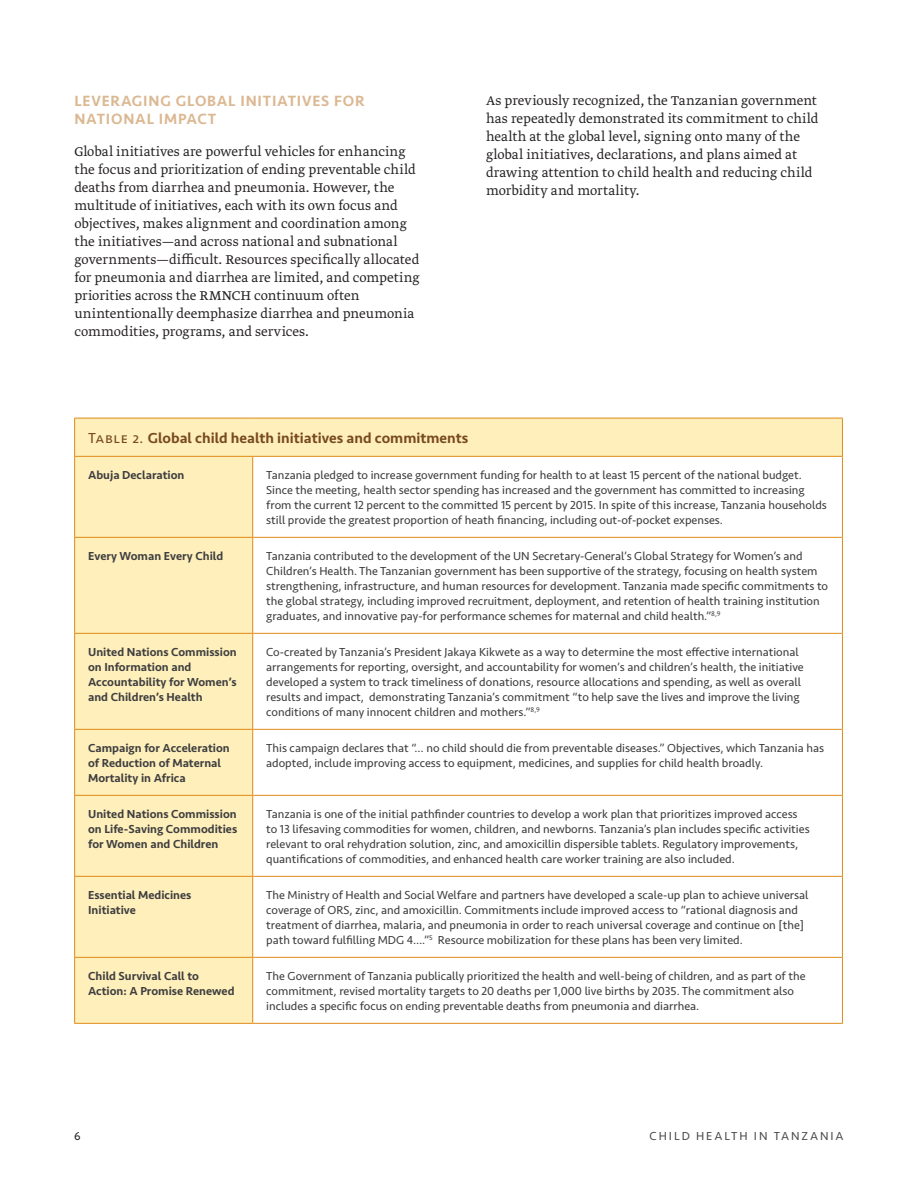
<style>
.page{position:relative;width:918px;height:1188px;background:#fff}
.page>*{position:absolute;margin:0;border:0;box-sizing:border-box;transform-origin:0 0}
.headA{font:500 15.3px/18px "Seravek";letter-spacing:.05em;color:#dbb892}
.body{font:300 15px/18px "Greta Text Pro";letter-spacing:.005em;color:#231f20}
.table_title{font:500 15px "Seravek";color:#784a1d}
.table_body{font:12px/15px "Seravek";color:#3e3e3f}
.table_header{font:500 12px/15px "Seravek";color:#3e3e3f}
.t1{font:12px "Seravek";letter-spacing:.16em;color:#4b4c4d}
.t2{font:12px "Seravek";color:#231f20}
.s1{font-weight:400}
</style>
<div class="page">
<svg style="left:75px;top:419px;width:767px;height:604px"></svg>
<hr style="left:842px;top:418px;width:1px;height:38px;background:#df8b17">
<hr style="left:253px;top:456px;width:590px;height:1px;background:#df8b17">
<hr style="left:842px;top:457px;width:1px;height:80px;background:#df8b17">
<hr style="left:253px;top:537px;width:590px;height:1px;background:#df8b17">
<hr style="left:842px;top:538px;width:1px;height:95px;background:#df8b17">
<hr style="left:253px;top:633px;width:590px;height:1px;background:#df8b17">
<hr style="left:842px;top:634px;width:1px;height:95px;background:#df8b17">
<hr style="left:253px;top:729px;width:590px;height:1px;background:#df8b17">
<hr style="left:842px;top:730px;width:1px;height:65px;background:#df8b17">
<hr style="left:253px;top:795px;width:590px;height:1px;background:#df8b17">
<hr style="left:842px;top:796px;width:1px;height:80px;background:#df8b17">
<hr style="left:253px;top:876px;width:590px;height:1px;background:#df8b17">
<hr style="left:842px;top:877px;width:1px;height:80px;background:#df8b17">
<hr style="left:253px;top:957px;width:590px;height:1px;background:#df8b17">
<hr style="left:842px;top:958px;width:1px;height:65px;background:#df8b17">
<hr style="left:253px;top:1023px;width:590px;height:1px;background:#df8b17">
<hr style="left:74px;top:418px;width:179px;height:1px;background:#df8b17">
<hr style="left:74px;top:418px;width:1px;height:38px;background:#df8b17">
<hr style="left:253px;top:418px;width:590px;height:1px;background:#df8b17">
<hr style="left:74px;top:456px;width:179px;height:1px;background:#df8b17">
<hr style="left:74px;top:457px;width:1px;height:80px;background:#df8b17">
<hr style="left:252px;top:457px;width:1px;height:80px;background:#df8b17">
<hr style="left:74px;top:537px;width:179px;height:1px;background:#df8b17">
<hr style="left:74px;top:538px;width:1px;height:95px;background:#df8b17">
<hr style="left:252px;top:538px;width:1px;height:95px;background:#df8b17">
<hr style="left:74px;top:633px;width:179px;height:1px;background:#df8b17">
<hr style="left:74px;top:634px;width:1px;height:95px;background:#df8b17">
<hr style="left:252px;top:634px;width:1px;height:95px;background:#df8b17">
<hr style="left:74px;top:729px;width:179px;height:1px;background:#df8b17">
<hr style="left:74px;top:730px;width:1px;height:65px;background:#df8b17">
<hr style="left:252px;top:730px;width:1px;height:65px;background:#df8b17">
<hr style="left:74px;top:795px;width:179px;height:1px;background:#df8b17">
<hr style="left:74px;top:796px;width:1px;height:80px;background:#df8b17">
<hr style="left:252px;top:796px;width:1px;height:80px;background:#df8b17">
<hr style="left:74px;top:876px;width:179px;height:1px;background:#df8b17">
<hr style="left:74px;top:877px;width:1px;height:80px;background:#df8b17">
<hr style="left:252px;top:877px;width:1px;height:80px;background:#df8b17">
<hr style="left:74px;top:957px;width:179px;height:1px;background:#df8b17">
<hr style="left:74px;top:958px;width:1px;height:65px;background:#df8b17">
<hr style="left:252px;top:958px;width:1px;height:65px;background:#df8b17">
<hr style="left:74px;top:1023px;width:179px;height:1px;background:#df8b17">
<p class="headA" style="left:74px;top:92px;width:292px">LEVERAGING GLOBAL INITIATIVES FOR<br>NATIONAL IMPACT</p>
<p class="body" style="left:74px;top:143px;width:347px">Global initiatives are powerful vehicles for enhancing the focus and prioritization of ending preventable child deaths from diarrhea and pneumonia. However, the multitude of initiatives, each with its own focus and objectives, makes alignment and coordination among the initiatives—and across national and subnational governments—difficult. Resources specifically allocated for pneumonia and diarrhea are limited, and competing priorities across the RMNCH continuum often unintentionally deemphasize diarrhea and pneumonia commodities, programs, and services.</p>
<p class="body" style="left:486px;top:92px;width:334px">As previously recognized, the Tanzanian government has repeatedly demonstrated its commitment to child health at the global level, signing onto many of the global initiatives, declarations, and plans aimed at drawing attention to child health and reducing child morbidity and mortality.</p>
<p class="table_title" style="left:88px;top:429px;width:382px"><span class="s1">Table 2.</span> Global child health initiatives and commitments</p>
<p class="table_header" style="left:88px;top:467px;width:98px">Abuja Declaration</p>
<p class="table_body" style="left:266px;top:468px;width:562px">Tanzania pledged to increase government funding for health to at least 15 percent of the national budget.<br>Since the meeting, health sector spending has increased and the government has committed to increasing from the current 12 percent to the committed 15 percent by 2015. In spite of this increase, Tanzania households still provide the greatest proportion of heath financing, including out-of-pocket expenses.</p>
<p class="table_header" style="left:88px;top:548px;width:137px">Every Woman Every Child</p>
<p class="table_body" style="left:266px;top:549px;width:564px">Tanzania contributed to the development of the UN Secretary-General’s Global Strategy for Women’s and Children’s Health. The Tanzanian government has been supportive of the strategy, focusing on health system strengthening, infrastructure, and human resources for development. Tanzania made specific commitments to the global strategy, including improved recruitment, deployment, and retention of health training institution graduates, and innovative pay-for performance schemes for maternal and child health.”<sup>8,9</sup></p>
<p class="table_header" style="left:88px;top:644px;width:150px">United Nations Commission on Information and<br>Accountability for Women’s and Children’s Health</p>
<p class="table_body" style="left:266px;top:645px;width:539px">Co-created by Tanzania’s President Jakaya Kikwete as a way to determine the most effective international arrangements for reporting, oversight, and accountability for women’s and children’s health, the initiative developed a system to track timeliness of donations, resource allocations and spending, as well as overall results and impact, demonstrating Tanzania’s commitment “to help save the lives and improve the living conditions of many innocent children and mothers.”<sup>8,9</sup></p>
<p class="table_header" style="left:88px;top:740px;width:143px">Campaign for Acceleration of Reduction of Maternal<br>Mortality in Africa</p>
<p class="table_body" style="left:266px;top:741px;width:559px">This campaign declares that “… no child should die from preventable diseases.” Objectives, which Tanzania has adopted, include improving access to equipment, medicines, and supplies for child health broadly.</p>
<p class="table_header" style="left:88px;top:806px;width:151px;text-align:justify">United Nations Commission on Life-Saving Commodities for Women and Children</p>
<p class="table_body" style="left:266px;top:807px;width:545px">Tanzania is one of the initial pathfinder countries to develop a work plan that prioritizes improved access to 13 lifesaving commodities for women, children, and newborns. Tanzania’s plan includes specific activities relevant to oral rehydration solution, zinc, and amoxicillin dispersible tablets. Regulatory improvements, quantifications of commodities, and enhanced health care worker training are also included.</p>
<p class="table_header" style="left:88px;top:887px;width:105px">Essential Medicines<br>Initiative</p>
<p class="table_body" style="left:266px;top:888px;width:544px">The Ministry of Health and Social Welfare and partners have developed a scale-up plan to achieve universal coverage of ORS, zinc, and amoxicillin. Commitments include improved access to “rational diagnosis and treatment of diarrhea, malaria, and pneumonia in order to reach universal coverage and continue on [the] path toward fulfilling MDG 4….”<sup>5</sup> Resource mobilization for these plans has been very limited.</p>
<p class="table_header" style="left:88px;top:968px;width:148px">Child Survival Call to<br>Action: A Promise Renewed</p>
<p class="table_body" style="left:266px;top:969px;width:541px">The Government of Tanzania publically prioritized the health and well-being of children, and as part of the commitment, revised mortality targets to 20 deaths per 1,000 live births by 2035. The commitment also includes a specific focus on ending preventable deaths from pneumonia and diarrhea.</p>
<p class="t2" style="left:74px;top:1129px;width:8px">6</p>
<p class="t1" style="left:650px;top:1129px;width:196px">CHILD HEALTH IN TANZANIA</p>
</div>
